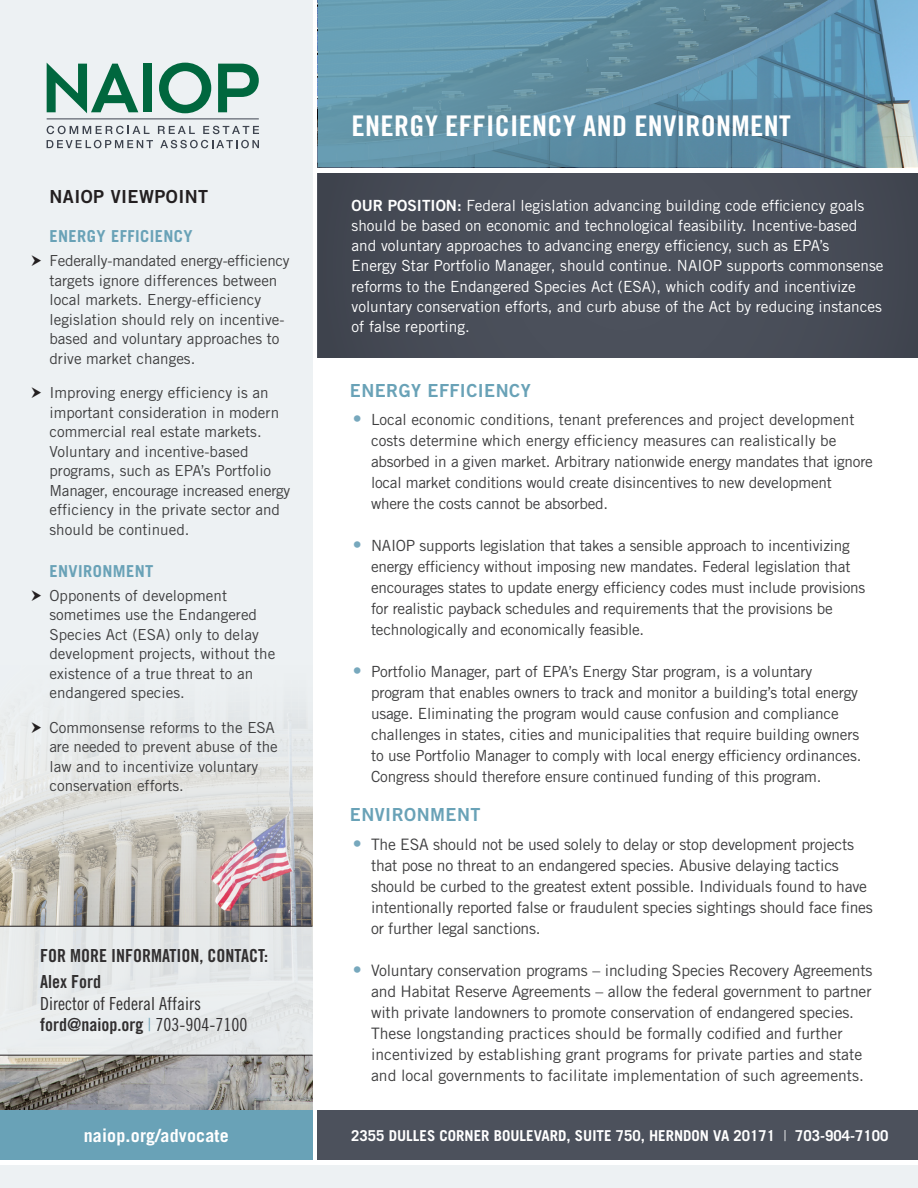
<style>
.page{position:relative;width:918px;height:1188px;background:#fff}
.page>*{position:absolute;margin:0;border:0;box-sizing:border-box;transform-origin:0 0}
.t1{font:28.5px "Trade Gothic LT Std Bd Cn 20";letter-spacing:.01em;color:#fff;scale:1.05 1}
.t2{font:18px "Trade Gothic LT Std Bd Cn 20";color:#312f30}
.t3{font:18px "Trade Gothic LT Std Bd 2";letter-spacing:.025em;color:#69a2b7}
.t4{font:18px "Trade Gothic LT Std Cn 18";color:#312f30}
.t5{font:700 18px "Trade Gothic LT Std";letter-spacing:.01em;color:#fff}
.t6{font:18px "Trade Gothic LT Std Bd 2";letter-spacing:.025em;color:#231f20}
.t7{font:700 16.5px "Trade Gothic LT Std";letter-spacing:.025em;color:#69a2b7}
.t8{font:15.75px/21px "Trade Gothic LT Std";letter-spacing:-.01em;color:#3e3e3f}
.t9{font:15.3px/21px "Trade Gothic LT Std";letter-spacing:-.01em;color:#3e3e3f}
.t10{font:15.3px/20.2px "Trade Gothic LT Std";color:#fff}
.t11{font:15.15px/19.5px "Trade Gothic LT Std";color:#3e3e3f}
.t12{font:700 15px "Trade Gothic LT Std";color:#fff}
.s1{font-family:"Trade Gothic LT Std";font-weight:300;color:#70a5b9}
.s2{font-family:"Trade Gothic LT Std Cn 18"}
.s3{font-family:"Trade Gothic LT Std Bd 2"}
.s4{font-size:18px;color:#77a8bd}
.s5{font-weight:300}
</style>
<div class="page">
<div style="left:318px;top:173px;width:600px;height:184px;background:#4c515c"></div>
<img style="left:0;top:1056px;width:313px;height:55px">
<svg style="left:318px;top:0;width:600px;height:167px;background:#6294aa"></svg>
<div style="left:0;top:1166px;width:918px;height:22px;background:#edf1f3"></div>
<div style="left:318px;top:1111px;width:600px;height:49px;background:#4c515c"></div>
<svg style="left:0;top:0;width:313px;height:926px;background:#e5e8e9"></svg>
<div style="left:0;top:927px;width:313px;height:128px;background:#e8ebec"></div>
<hr style="left:0;top:926px;width:313px;height:1px;background:#231f20">
<hr style="left:0;top:1055px;width:313px;height:1px;background:#231f20">
<svg style="left:47px;top:63px;width:91px;height:50px;background:#85b4a4"></svg>
<div style="left:143px;top:64px;width:9px;height:48px;background:#00673e"></div>
<svg style="left:159px;top:63px;width:52px;height:50px;background:#7fb09f"></svg>
<svg style="left:218px;top:64px;width:41px;height:48px;background:#71a894"></svg>
<hr style="left:47px;top:119px;width:212px;height:1px;background:#3e444f">
<svg style="left:47px;top:126px;width:103px;height:8px"></svg>
<svg style="left:158px;top:126px;width:37px;height:8px"></svg>
<svg style="left:203px;top:126px;width:56px;height:8px"></svg>
<svg style="left:47px;top:140px;width:106px;height:8px"></svg>
<svg style="left:160px;top:140px;width:99px;height:8px"></svg>
<div style="left:0;top:1111px;width:313px;height:49px;background:#69a2b7"></div>
<svg style="left:32px;top:255px;width:25px;height:12px"></svg>
<svg style="left:32px;top:387px;width:25px;height:12px"></svg>
<svg style="left:32px;top:590px;width:25px;height:12px"></svg>
<svg style="left:32px;top:722px;width:25px;height:12px"></svg>
<p class="t6" style="left:49px;top:185px;width:160px">NAIOP VIEWPOINT</p>
<p class="t7" style="left:49px;top:226px;width:145px">ENERGY EFFICIENCY</p>
<p class="t11" style="left:49px;top:251px;width:242px">Federally-mandated energy-efficiency targets ignore differences between local markets. Energy-efficiency legislation should rely on incentive&shy;based and voluntary approaches to drive market changes.</p>
<p class="t11" style="left:49px;top:383px;width:242px">Improving energy efficiency is an important consideration in modern commercial real estate markets.<br>Voluntary and incentive-based programs, such as EPA’s Portfolio Manager, encourage increased energy efficiency in the private sector and should be continued.</p>
<p class="t7" style="left:49px;top:561px;width:106px">ENVIRONMENT</p>
<p class="t11" style="left:49px;top:586px;width:227px">Opponents of development sometimes use the Endangered<br>Species Act (ESA) only to delay development projects, without the existence of a true threat to an endangered species.</p>
<p class="t11" style="left:49px;top:718px;width:230px">Commonsense reforms to the ESA are needed to prevent abuse of the law and to incentivize voluntary conservation efforts.</p>
<p class="t2" style="left:40px;top:945px;width:229px">FOR MORE INFORMATION, CONTACT:</p>
<p class="t2" style="left:40px;top:971px;width:62px">Alex Ford</p>
<p class="t4" style="left:40px;top:993px;width:162px">Director of Federal Affairs</p>
<p class="t2" style="left:40px;top:1014px;width:209px">ford@naiop.org <span class="s1">|</span> <span class="s2">703-904-7100</span></p>
<p class="t5" style="left:84px;top:1124px;width:147px">naiop.org/advocate</p>
<p class="t1" style="left:352px;top:108px;width:420px">ENERGY EFFICIENCY AND ENVIRONMENT</p>
<p class="t10" style="left:352px;top:195px;width:534px"><span class="s3">OUR POSITION:</span> Federal legislation advancing building code efficiency goals should be based on economic and technological feasibility. Incentive-based and voluntary approaches to advancing energy efficiency, such as EPA’s<br>Energy Star Portfolio Manager, should continue. NAIOP supports commonsense reforms to the Endangered Species Act (ESA), which codify and incentivize voluntary conservation efforts, and curb abuse of the Act by reducing instances of false reporting.</p>
<p class="t3" style="left:350px;top:379px;width:182px">ENERGY EFFICIENCY</p>
<p class="t9" style="left:371px;top:409px;width:503px;text-indent:-18px"><span class="s4">•</span> Local economic conditions, tenant preferences and project development costs determine which energy efficiency measures can realistically be absorbed in a given market. Arbitrary nationwide energy mandates that ignore local market conditions would create disincentives to new development where the costs cannot be absorbed.</p>
<p class="t9" style="left:371px;top:535px;width:496px;text-indent:-18px"><span class="s4">•</span> NAIOP supports legislation that takes a sensible approach to incentivizing energy efficiency without imposing new mandates. Federal legislation that encourages states to update energy efficiency codes must include provisions for realistic payback schedules and requirements that the provisions be technologically and economically feasible.</p>
<p class="t9" style="left:371px;top:661px;width:492px;text-indent:-18px"><span class="s4">•</span> Portfolio Manager, part of EPA’s Energy Star program, is a voluntary program that enables owners to track and monitor a building’s total energy usage. Eliminating the program would cause confusion and compliance challenges in states, cities and municipalities that require building owners to use Portfolio Manager to comply with local energy efficiency ordinances.<br>Congress should therefore ensure continued funding of this program.</p>
<p class="t3" style="left:350px;top:804px;width:132px">ENVIRONMENT</p>
<p class="t8" style="left:371px;top:834px;width:503px;text-indent:-18px"><span class="s4">•</span> The ESA should not be used solely to delay or stop development projects that pose no threat to an endangered species. Abusive delaying tactics should be curbed to the greatest extent possible. Individuals found to have intentionally reported false or fraudulent species sightings should face fines or further legal sanctions.</p>
<p class="t8" style="left:371px;top:960px;width:503px;text-indent:-18px"><span class="s4">•</span> Voluntary conservation programs – including Species Recovery Agreements and Habitat Reserve Agreements – allow the federal government to partner with private landowners to promote conservation of endangered species.<br>These longstanding practices should be formally codified and further incentivized by establishing grant programs for private parties and state and local governments to facilitate implementation of such agreements.</p>
<p class="t12" style="left:351px;top:1127px;width:539px">2355 DULLES CORNER BOULEVARD, SUITE 750, HERNDON VA 20171 <span class="s5">|</span> 703-904-7100</p>
</div>
